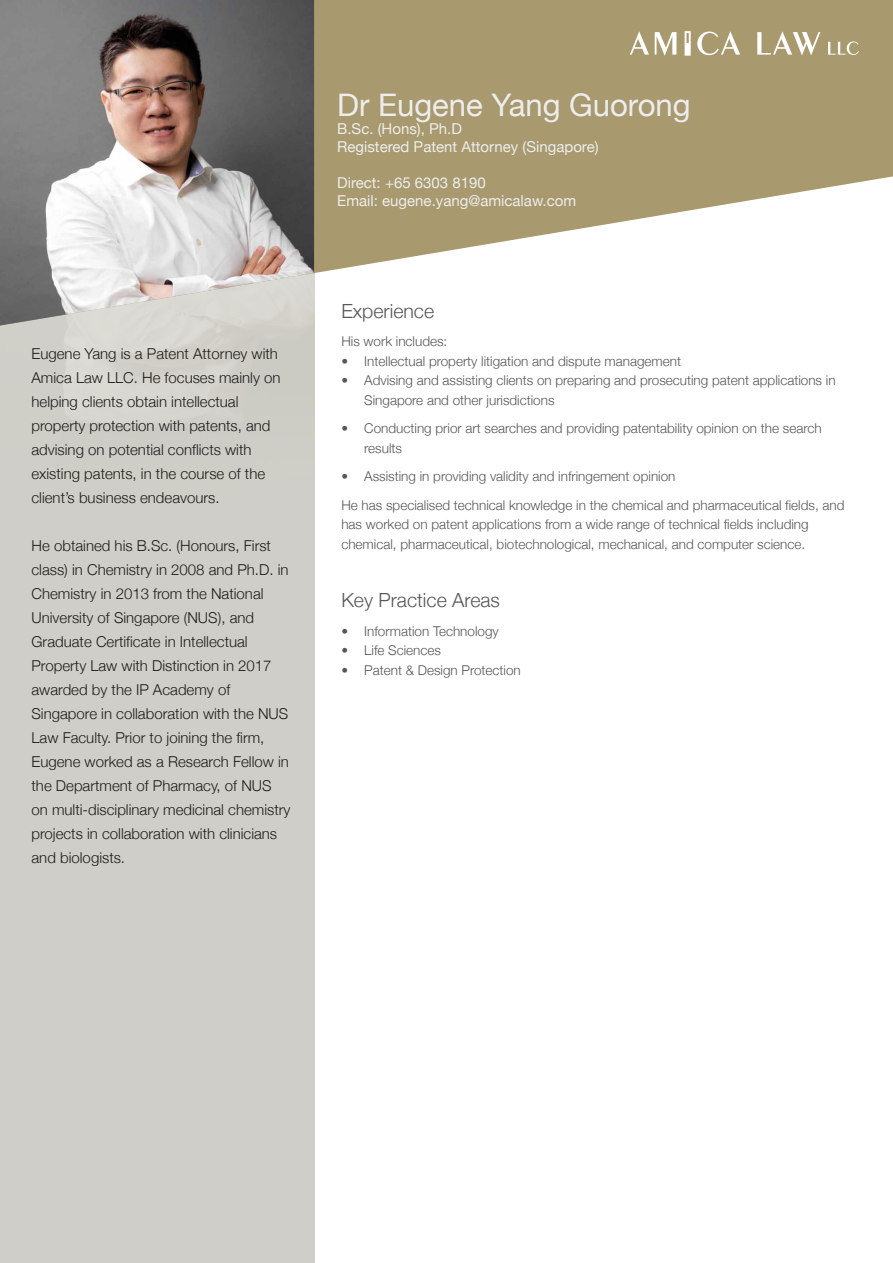
<style>
.page{position:relative;width:893px;height:1263px;background:#fff}
.page>*{position:absolute;margin:0;border:0;box-sizing:border-box;transform-origin:0 0}
.t1{font:31.05px "Helvetica Neue";color:#ededed}
.t2{font:300 19.5px "Helvetica Neue";color:#575756}
.t3{font:300 15px/24px "Helvetica Neue";color:#1d1d1b}
.t4{font:15px/18px "Helvetica Neue";color:#ededed}
.t5{font:300 13.5px/19.5px "Helvetica Neue";color:#575756}
</style>
<div class="page">
<svg style="left:314px;top:0;width:579px;height:325px;fill:#a8996e"></svg>
<img style="left:0;top:0;width:314px;height:325px">
<svg style="left:630px;top:31px;width:190px;height:25px"></svg>
<svg style="left:828px;top:41px;width:31px;height:14px"></svg>
<p class="t3" style="left:32px;top:340px;width:250px">Eugene Yang is a Patent Attorney with Amica Law LLC. He focuses mainly on helping clients obtain intellectual property protection with patents, and advising on potential conflicts with existing patents, in the course of the client’s business endeavours.</p>
<p class="t3" style="left:32px;top:532px;width:260px">He obtained his B.Sc. (Honours, First class) in Chemistry in 2008 and Ph.D. in Chemistry in 2013 from the National University of Singapore (NUS), and Graduate Certificate in Intellectual Property Law with Distinction in 2017 awarded by the IP Academy of Singapore in collaboration with the NUS Law Faculty. Prior to joining the firm, Eugene worked as a Research Fellow in the Department of Pharmacy, of NUS on multi-disciplinary medicinal chemistry projects in collaboration with clinicians and biologists.</p>
<h1 class="t1" style="left:337px;top:82px;width:355px">Dr Eugene Yang Guorong</h1>
<p class="t4" style="left:337px;top:120px;width:263px">B.Sc. (Hons), Ph.D<br>Registered Patent Attorney (Singapore)</p>
<p class="t4" style="left:337px;top:174px;width:240px">Direct: +65 6303 8190<br>Email: eugene.yang@amicalaw.com</p>
<h2 class="t2" style="left:341px;top:295px;width:94px">Experience</h2>
<p class="t5" style="left:341px;top:331px;width:108px">His work includes:</p>
<p class="t5" style="left:341px;top:350px;width:341px">• Intellectual property litigation and dispute management</p>
<p class="t5" style="left:364px;top:370px;width:473px;text-indent:-23px">• Advising and assisting clients on preparing and prosecuting patent applications in<br>Singapore and other jurisdictions</p>
<p class="t5" style="left:364px;top:418px;width:459px;text-indent:-23px">• Conducting prior art searches and providing patentability opinion on the search results</p>
<p class="t5" style="left:341px;top:461px;width:505px;line-height:28.5px">• Assisting in providing validity and infringement opinion<br>He has specialised technical knowledge in the chemical and pharmaceutical fields, and</p>
<p class="t5" style="left:341px;top:514px;width:469px">has worked on patent applications from a wide range of technical fields including chemical, pharmaceutical, biotechnological, mechanical, and computer science.</p>
<h2 class="t2" style="left:341px;top:585px;width:160px">Key Practice Areas</h2>
<p class="t5" style="left:341px;top:620px;width:159px">• Information Technology</p>
<p class="t5" style="left:341px;top:640px;width:101px">• Life Sciences</p>
<p class="t5" style="left:341px;top:659px;width:181px">• Patent &amp; Design Protection</p>
</div>
